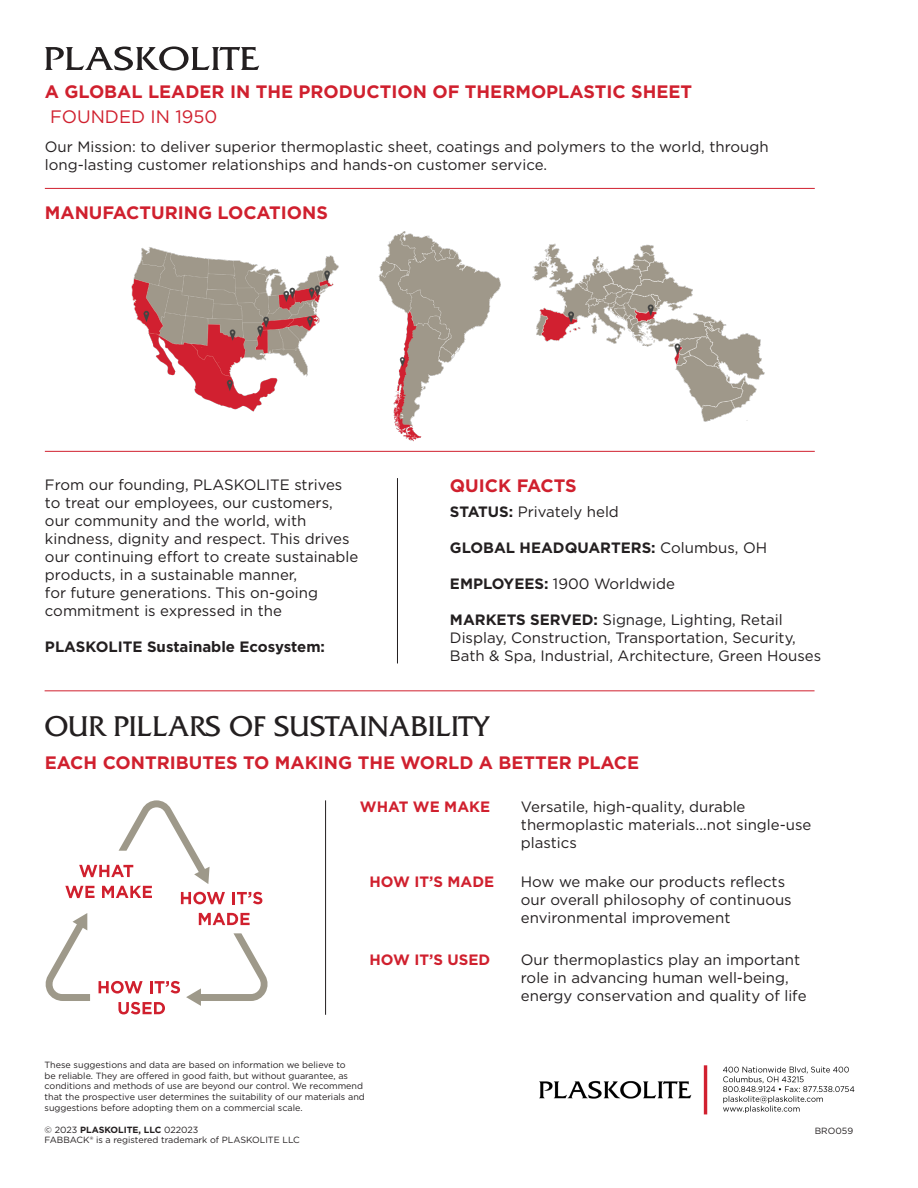
<style>
.page{position:relative;width:918px;height:1188px;background:#fff}
.page>*{position:absolute;margin:0;border:0;box-sizing:border-box;transform-origin:0 0}
.t1{font:30px "Friz Quadrata Std";color:#231f20}
.t2{font:700 18px "Gotham";color:#d0202e}
.t3{font:18px "Gotham";color:#d0202e}
.t4{font:15px/18px "Gotham";color:#231f20}
.t5{font:700 15px "Gotham";color:#231f20}
.t6{font:700 15px "Gotham";color:#d0202e}
.t7{font:9px/10.8px "Gotham";color:#231f20}
.t8{font:700 9px "Gotham";color:#231f20}
.s1{font-weight:700}
.s2{font-weight:400}
</style>
<div class="page">
<svg style="left:45px;top:46px;width:214px;height:25px"></svg>
<hr style="left:325px;top:800px;width:1px;height:215px;background:#231f20">
<svg style="left:232px;top:892px;width:30px;height:12px"></svg>
<svg style="left:199px;top:913px;width:51px;height:12px"></svg>
<svg style="left:99px;top:981px;width:44px;height:13px"></svg>
<svg style="left:150px;top:981px;width:30px;height:12px"></svg>
<svg style="left:118px;top:1002px;width:47px;height:12px"></svg>
<svg style="left:45px;top:913px;width:45px;height:88px"></svg>
<svg style="left:65px;top:800px;width:160px;height:104px"></svg>
<svg style="left:186px;top:933px;width:82px;height:73px"></svg>
<hr style="left:45px;top:188px;width:770px;height:1px;background:#d0202e">
<img style="left:131px;top:231px;width:634px;height:211px">
<hr style="left:45px;top:451px;width:770px;height:1px;background:#d0202e">
<hr style="left:397px;top:478px;width:1px;height:185px;background:#231f20">
<hr style="left:45px;top:691px;width:770px;height:1px;background:#d0202e">
<img style="left:539px;top:1065px;width:316px;height:50px">
<p class="t2" style="left:45px;top:79px;width:649px">A GLOBAL LEADER IN THE PRODUCTION OF THERMOPLASTIC SHEET</p>
<p class="t3" style="left:50px;top:105px;width:169px">FOUNDED IN 1950</p>
<p class="t4" style="left:45px;top:137px;width:725px">Our Mission: to deliver superior thermoplastic sheet, coatings and polymers to the world, through</p>
<p class="t4" style="left:45px;top:155px;width:504px">long-lasting customer relationships and hands-on customer service.</p>
<p class="t2" style="left:45px;top:201px;width:285px">MANUFACTURING LOCATIONS</p>
<p class="t4" style="left:45px;top:475px;width:299px">From our founding, PLASKOLITE strives</p>
<p class="t2" style="left:450px;top:474px;width:128px">QUICK FACTS</p>
<p class="t4" style="left:45px;top:493px;width:315px">to treat our employees, our customers, our community and the world, with kindness, dignity and respect. This drives our continuing effort to create sustainable products, in a sustainable manner,<br>for future generations. This on-going commitment is expressed in the</p>
<p class="t5" style="left:45px;top:637px;width:282px">PLASKOLITE Sustainable Ecosystem:</p>
<p class="t4" style="left:450px;top:503px;width:170px"><span class="s1">STATUS:</span> Privately held</p>
<p class="t5" style="left:450px;top:538px;width:319px">GLOBAL HEADQUARTERS: <span class="s2">Columbus, OH</span></p>
<p class="t4" style="left:450px;top:575px;width:227px"><span class="s1">EMPLOYEES:</span> 1900 Worldwide</p>
<p class="t4" style="left:450px;top:611px;width:373px"><span class="s1">MARKETS SERVED:</span> Signage, Lighting, Retail<br>Display, Construction, Transportation, Security,<br>Bath &amp; Spa, Industrial, Architecture, Green Houses</p>
<p class="t1" style="left:45px;top:709px;width:446px">OUR PILLARS OF SUSTAINABILITY</p>
<p class="t2" style="left:45px;top:750px;width:596px">EACH CONTRIBUTES TO MAKING THE WORLD A BETTER PLACE</p>
<p class="t6" style="left:360px;top:797px;width:132px">WHAT WE MAKE</p>
<p class="t6" style="left:370px;top:871px;width:126px">HOW IT’S MADE</p>
<p class="t6" style="left:370px;top:950px;width:122px">HOW IT’S USED</p>
<p class="t7" style="left:45px;top:1059px;width:322px">These suggestions and data are based on information we believe to<br>be reliable. They are offered in good faith, but without guarantee, as conditions and methods of use are beyond our control. We recommend that the prospective user determines the suitability of our materials and suggestions before adopting them on a commercial scale.</p>
<p class="t8" style="left:45px;top:1123px;width:155px"><span class="s2">© 2023</span> PLASKOLITE, LLC <span class="s2">022023</span></p>
<p class="t7" style="left:45px;top:1135px;width:257px">FABBACK® is a registered trademark of PLASKOLITE LLC</p>
<p class="t4" style="left:521px;top:798px;width:292px">Versatile, high-quality, durable thermoplastic materials...not single-use plastics</p>
<p class="t4" style="left:521px;top:872px;width:272px">How we make our products reflects our overall philosophy of continuous environmental improvement</p>
<p class="t4" style="left:521px;top:951px;width:287px">Our thermoplastics play an important role in advancing human well-being, energy conservation and quality of life</p>
<p class="t7" style="left:815px;top:1125px;width:40px">BRO059</p>
</div>
